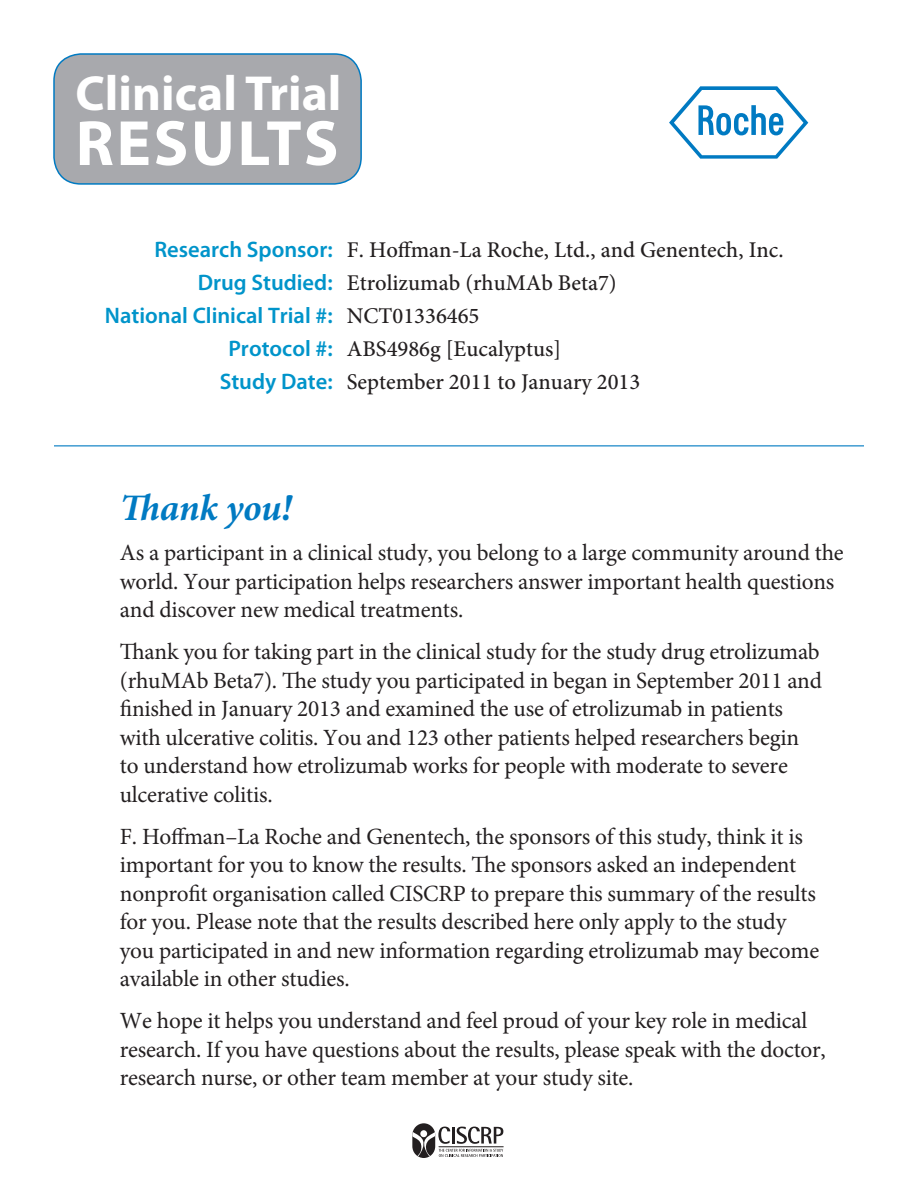
<style>
.page{position:relative;width:918px;height:1188px;background:#fff}
.page>*{position:absolute;margin:0;border:0;box-sizing:border-box;transform-origin:0 0}
.t1{font:700 64.5px "Myriad Pro";letter-spacing:.04em;color:#fff}
.t2{font:700 49.5px "Myriad Pro";color:#fff}
.text__tighter_spacin{font:italic 700 37.5px "Minion Pro";letter-spacing:-.005em;color:#007ac2}
.Front_Page_Letter{font:23.25px/28.5px "Minion Pro";letter-spacing:-.01em;color:#231f20}
.intro_info{font:500 22.5px "Minion Pro";color:#231f20}
.intro_info-2{font:600 22.5px "Myriad Pro";color:#0094ca}
.s1{font-family:"Myriad Pro";font-weight:600;color:#0094ca}
.s2{font-family:"Minion Pro";font-weight:500;color:#231f20}
</style>
<div class="page">
<div style="left:54px;top:54px;width:307px;height:130px;background:#a8a9ad;border-radius:27px"></div>
<div style="left:53px;top:53px;width:309px;height:132px;border:2px solid #007ac2;border-radius:27px"></div>
<svg style="left:412px;top:1123px;width:23px;height:35px"></svg>
<svg style="left:412px;top:1125px;width:91px;height:33px"></svg>
<hr style="left:54px;top:445px;width:810px;height:1px;background:#007ac2">
<svg style="left:669px;top:86px;width:139px;height:73px"></svg>
<p class="t2" style="left:76px;top:61px;width:267px">Clinical Trial</p>
<p class="t1" style="left:76px;top:101px;width:264px">RESULTS</p>
<p class="intro_info" style="left:154px;top:234px;width:631px"><span class="s1">Research Sponsor:</span> F. Hoffman-La Roche, Ltd., and Genentech, Inc.</p>
<p class="intro_info" style="left:198px;top:267px;width:420px"><span class="s1">Drug Studied:</span> Etrolizumab (rhuMAb Beta7)</p>
<p class="intro_info-2" style="left:105px;top:301px;width:376px">National Clinical Trial #: <span class="s2">NCT01336465</span></p>
<p class="intro_info" style="left:228px;top:333px;width:334px"><span class="s1">Protocol #:</span> ABS4986g [Eucalyptus]</p>
<p class="intro_info" style="left:220px;top:366px;width:422px"><span class="s1">Study Date:</span> September 2011 to January 2013</p>
<p class="text__tighter_spacin" style="left:120px;top:481px;width:173px">Thank you!</p>
<p class="Front_Page_Letter" style="left:120px;top:539px;width:725px">As a participant in a clinical study, you belong to a large community around the world. Your participation helps researchers answer important health questions and discover new medical treatments.</p>
<p class="Front_Page_Letter" style="left:120px;top:638px;width:704px">Thank you for taking part in the clinical study for the study drug etrolizumab (rhuMAb Beta7). The study you participated in began in September 2011 and finished in January 2013 and examined the use of etrolizumab in patients with ulcerative colitis. You and 123 other patients helped researchers begin to understand how etrolizumab works for people with moderate to severe ulcerative colitis.</p>
<p class="Front_Page_Letter" style="left:120px;top:822px;width:701px">F. Hoffman–La Roche and Genentech, the sponsors of this study, think it is important for you to know the results. The sponsors asked an independent nonprofit organisation called CISCRP to prepare this summary of the results for you. Please note that the results described here only apply to the study you participated in and new information regarding etrolizumab may become available in other studies.</p>
<p class="Front_Page_Letter" style="left:120px;top:1007px;width:707px">We hope it helps you understand and feel proud of your key role in medical research. If you have questions about the results, please speak with the doctor, research nurse, or other team member at your study site.</p>
</div>
